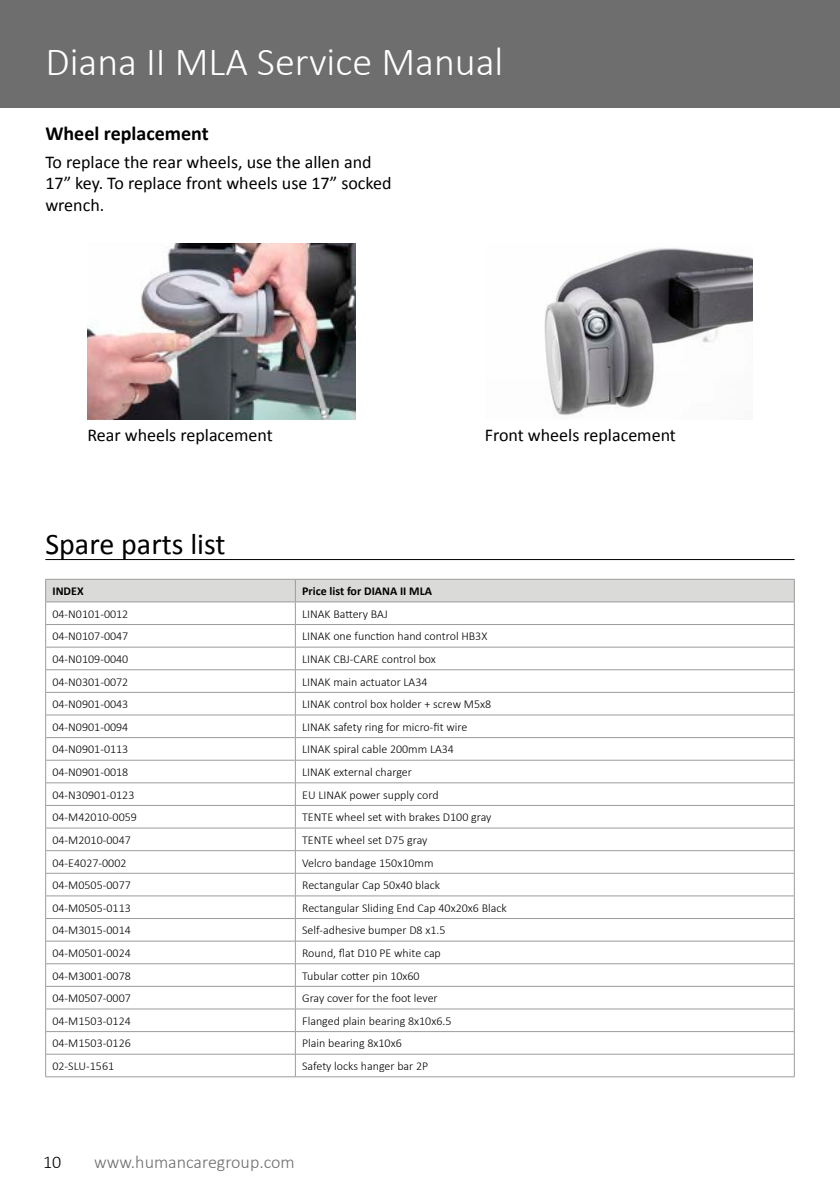
<style>
.page{position:relative;width:840px;height:1191px;background:#fff}
.page>*{position:absolute;margin:0;border:0;box-sizing:border-box;transform-origin:0 0}
.t1{font:300 40px "Calibri";color:#fff}
.t2{font:30px "Calibri";color:#000}
.t3{font:700 20px "Calibri";color:#000}
.t4{font:18px/21.6px "Calibri";color:#000}
.t5{font:300 18px "Calibri";color:#6e6e6e}
.t6{font:300 18px "Calibri";color:#000}
.t7{font:300 12px "Calibri";color:#000}
.t8{font:700 12px "Calibri";color:#000}
</style>
<div class="page">
<div style="left:0;top:0;width:839px;height:108px;background:#6e6e6e"></div>
<img style="left:88px;top:244px;width:267px;height:175px">
<img style="left:544px;top:248px;width:208px;height:168px">
<hr style="left:45px;top:559px;width:749px;height:1px;background:#000">
<svg style="left:45px;top:579px;width:749px;height:497px"></svg>
<hr style="left:45px;top:1076px;width:250px;height:1px;background:#9c9c9c">
<hr style="left:295px;top:1076px;width:499px;height:1px;background:#9c9c9c">
<h1 class="t1" style="left:45px;top:37px;width:459px">Diana II MLA Service Manual</h1>
<h3 class="t3" style="left:45px;top:120px;width:165px">Wheel replacement</h3>
<h3 class="t4" style="left:45px;top:150px;width:347px">To replace the rear wheels, use the allen and<br>17” key. To replace front wheels use 17” socked wrench.</h3>
<h3 class="t4" style="left:87px;top:423px;width:187px">Rear wheels replacement</h3>
<h3 class="t4" style="left:484px;top:423px;width:193px">Front wheels replacement</h3>
<h2 class="t2" style="left:45px;top:523px;width:182px">Spare parts list</h2>
<p class="t8" style="left:52px;top:582px;width:33px">INDEX</p>
<p class="t8" style="left:302px;top:582px;width:131px">Price list for DIANA II MLA</p>
<p class="t7" style="left:52px;top:606px;width:77px">04-N0101-0012</p>
<p class="t7" style="left:302px;top:606px;width:87px">LINAK Battery BAJ</p>
<p class="t7" style="left:52px;top:629px;width:77px">04-N0107-0047</p>
<p class="t7" style="left:302px;top:629px;width:186px">LINAK one function hand control HB3X</p>
<p class="t7" style="left:52px;top:651px;width:77px">04-N0109-0040</p>
<p class="t7" style="left:302px;top:651px;width:135px">LINAK CBJ-CARE control box</p>
<p class="t7" style="left:52px;top:674px;width:77px">04-N0301-0072</p>
<p class="t7" style="left:302px;top:674px;width:127px">LINAK main actuator LA34</p>
<p class="t7" style="left:52px;top:697px;width:77px">04-N0901-0043</p>
<p class="t7" style="left:302px;top:697px;width:190px">LINAK control box holder + screw M5x8</p>
<p class="t7" style="left:52px;top:719px;width:77px">04-N0901-0094</p>
<p class="t7" style="left:302px;top:719px;width:166px">LINAK safety ring for micro-fit wire</p>
<p class="t7" style="left:52px;top:742px;width:77px">04-N0901-0113</p>
<p class="t7" style="left:302px;top:742px;width:153px">LINAK spiral cable 200mm LA34</p>
<p class="t7" style="left:52px;top:764px;width:77px">04-N0901-0018</p>
<p class="t7" style="left:302px;top:764px;width:111px">LINAK external charger</p>
<p class="t7" style="left:52px;top:787px;width:83px">04-N30901-0123</p>
<p class="t7" style="left:302px;top:787px;width:138px">EU LINAK power supply cord</p>
<p class="t7" style="left:52px;top:810px;width:86px">04-M42010-0059</p>
<p class="t7" style="left:302px;top:810px;width:191px">TENTE wheel set with brakes D100 gray</p>
<p class="t7" style="left:52px;top:832px;width:80px">04-M2010-0047</p>
<p class="t7" style="left:302px;top:832px;width:127px">TENTE wheel set D75 gray</p>
<p class="t7" style="left:52px;top:855px;width:76px">04-E4027-0002</p>
<p class="t7" style="left:302px;top:855px;width:133px">Velcro bandage 150x10mm</p>
<p class="t7" style="left:52px;top:877px;width:80px">04-M0505-0077</p>
<p class="t7" style="left:302px;top:877px;width:139px">Rectangular Cap 50x40 black</p>
<p class="t7" style="left:52px;top:900px;width:80px">04-M0505-0113</p>
<p class="t7" style="left:302px;top:900px;width:206px">Rectangular Sliding End Cap 40x20x6 Black</p>
<p class="t7" style="left:52px;top:923px;width:80px">04-M3015-0014</p>
<p class="t7" style="left:302px;top:923px;width:145px">Self-adhesive bumper D8 x1.5</p>
<p class="t7" style="left:52px;top:945px;width:80px">04-M0501-0024</p>
<p class="t7" style="left:302px;top:945px;width:140px">Round, flat D10 PE white cap</p>
<p class="t7" style="left:52px;top:968px;width:80px">04-M3001-0078</p>
<p class="t7" style="left:302px;top:968px;width:119px">Tubular cotter pin 10x60</p>
<p class="t7" style="left:52px;top:990px;width:80px">04-M0507-0007</p>
<p class="t7" style="left:302px;top:990px;width:137px">Gray cover for the foot lever</p>
<p class="t7" style="left:52px;top:1013px;width:80px">04-M1503-0124</p>
<p class="t7" style="left:302px;top:1013px;width:151px">Flanged plain bearing 8x10x6.5</p>
<p class="t7" style="left:52px;top:1036px;width:80px">04-M1503-0126</p>
<p class="t7" style="left:302px;top:1036px;width:101px">Plain bearing 8x10x6</p>
<p class="t7" style="left:52px;top:1058px;width:63px">02-SLU-1561</p>
<p class="t7" style="left:302px;top:1058px;width:127px">Safety locks hanger bar 2P</p>
<h3 class="t6" style="left:43px;top:1151px;width:20px">10</h3>
<h3 class="t5" style="left:94px;top:1151px;width:202px">www.humancaregroup.com</h3>
</div>
